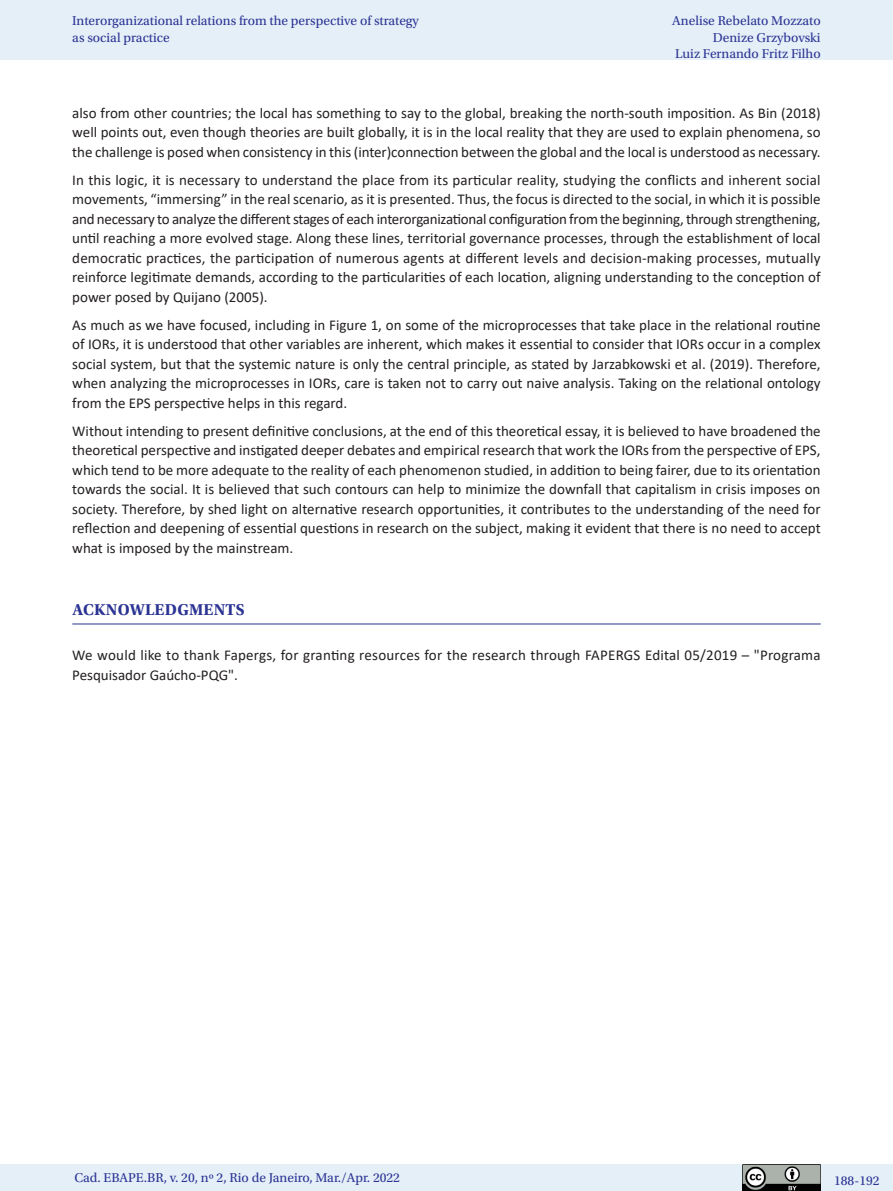
<style>
.page{position:relative;width:893px;height:1191px;background:#fff}
.page>*{position:absolute;margin:0;border:0;box-sizing:border-box;transform-origin:0 0}
._07_1_sub_1{font:700 16.5px "Utopia Std";letter-spacing:.01em;color:#2b3393}
._06_0_texto{font:15px/19.5px "Calibri";color:#231f20;text-align:justify}
.t1{font:13.5px/16.5px "Utopia Std";color:#2b3393}
</style>
<div class="page">
<div style="left:0;top:0;width:893px;height:60px;background:#e4eff8"></div>
<div style="left:0;top:1164px;width:893px;height:27px;background:#e4eff8"></div>
<img style="left:743px;top:1164px;width:78px;height:27px">
<hr style="left:72px;top:623px;width:749px;height:1px;background:#2b3393">
<p class="t1" style="left:72px;top:13px;width:348px">Interorganizational relations from the perspective of strategy as social practice</p>
<p class="t1" style="left:672px;top:13px;width:150px;text-align:right">Anelise Rebelato Mozzato<br>Denize Grzybovski<br>Luiz Fernando Fritz Filho</p>
<p class="_06_0_texto" style="left:72px;top:102px;width:750px">also from other countries; the local has something to say to the global, breaking the north-south imposition. As Bin (2018) well points out, even though theories are built globally, it is in the local reality that they are used to explain phenomena, so the challenge is posed when consistency in this (inter)connection between the global and the local is understood as necessary.</p>
<p class="_06_0_texto" style="left:72px;top:169px;width:750px">In this logic, it is necessary to understand the place from its particular reality, studying the conflicts and inherent social movements, “immersing” in the real scenario, as it is presented. Thus, the focus is directed to the social, in which it is possible and necessary to analyze the different stages of each interorganizational configuration from the beginning, through strengthening, until reaching a more evolved stage. Along these lines, territorial governance processes, through the establishment of local democratic practices, the participation of numerous agents at different levels and decision-making processes, mutually reinforce legitimate demands, according to the particularities of each location, aligning understanding to the conception of power posed by Quijano (2005).</p>
<p class="_06_0_texto" style="left:72px;top:314px;width:750px">As much as we have focused, including in Figure 1, on some of the microprocesses that take place in the relational routine of IORs, it is understood that other variables are inherent, which makes it essential to consider that IORs occur in a complex social system, but that the systemic nature is only the central principle, as stated by Jarzabkowski et al. (2019). Therefore, when analyzing the microprocesses in IORs, care is taken not to carry out naive analysis. Taking on the relational ontology from the EPS perspective helps in this regard.</p>
<p class="_06_0_texto" style="left:72px;top:420px;width:750px">Without intending to present definitive conclusions, at the end of this theoretical essay, it is believed to have broadened the theoretical perspective and instigated deeper debates and empirical research that work the IORs from the perspective of EPS, which tend to be more adequate to the reality of each phenomenon studied, in addition to being fairer, due to its orientation towards the social. It is believed that such contours can help to minimize the downfall that capitalism in crisis imposes on society. Therefore, by shed light on alternative research opportunities, it contributes to the understanding of the need for reflection and deepening of essential questions in research on the subject, making it evident that there is no need to accept what is imposed by the mainstream.</p>
<p class="_07_1_sub_1" style="left:72px;top:600px;width:174px">ACKNOWLEDGMENTS</p>
<p class="_06_0_texto" style="left:72px;top:645px;width:750px">We would like to thank Fapergs, for granting resources for the research through FAPERGS Edital 05/2019 – "Programa<br>Pesquisador Gaúcho-PQG".</p>
<p class="t1" style="left:74px;top:1169px;width:327px">Cad. EBAPE.BR, v. 20, nº 2, Rio de Janeiro, Mar./Apr. 2022</p>
<p class="t1" style="left:834px;top:1172px;width:47px">188-192</p>
</div>
